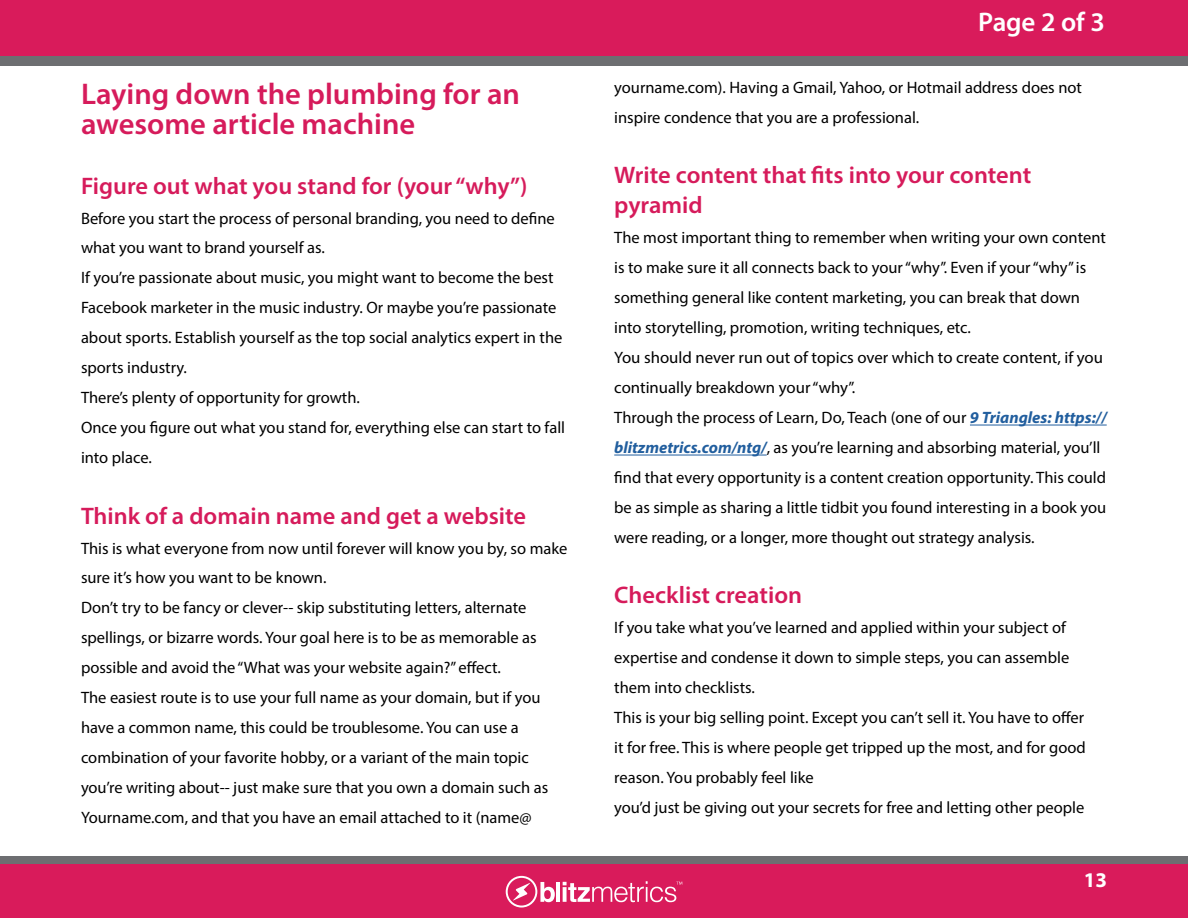
<style>
.page{position:relative;width:1188px;height:918px;background:#fff}
.page>*{position:absolute;margin:0;border:0;box-sizing:border-box;transform-origin:0 0}
.t1{font:600 30px/30px "Myriad Pro";color:#d61b5b}
.t2{font:600 27px "Myriad Pro";letter-spacing:-.01em;color:#fff}
.t3{font:600 24px/30px "Myriad Pro";color:#d61b5b}
.t4{font:700 21px "Myriad Pro";color:#fff}
.t5{font:16.5px/30px "Myriad Pro";color:#000}
.s1{font-weight:700;font-style:italic;color:#215e9e}
</style>
<div class="page">
<div style="left:0;top:856px;width:1188px;height:62px;background:#6d6e71"></div>
<div style="left:0;top:864px;width:1188px;height:54px;background:#d91b5b"></div>
<div style="left:0;top:56px;width:1188px;height:10px;background:#6d6e71"></div>
<div style="left:0;top:0;width:1188px;height:56px;background:#d91b5b"></div>
<hr style="left:970px;top:425px;width:137px;height:1px;background:#215e9e">
<hr style="left:614px;top:455px;width:153px;height:1px;background:#215e9e">
<svg style="left:506px;top:876px;width:49px;height:32px"></svg>
<hr style="left:556px;top:882px;width:4px;height:20px;background:#fff">
<svg style="left:563px;top:881px;width:119px;height:21px"></svg>
<h1 class="t1" style="left:81px;top:78px;width:441px">Laying down the plumbing for an awesome article machine</h1>
<h3 class="t3" style="left:81px;top:170px;width:448px">Figure out what you stand for (your “why”)</h3>
<p class="t5" style="left:81px;top:203px;width:486px">Before you start the process of personal branding, you need to define what you want to brand yourself as.<br>If you’re passionate about music, you might want to become the best Facebook marketer in the music industry. Or maybe you’re passionate about sports. Establish yourself as the top social analytics expert in the sports industry.<br>There’s plenty of opportunity for growth.<br>Once you figure out what you stand for, everything else can start to fall into place.</p>
<h3 class="t3" style="left:81px;top:500px;width:447px">Think of a domain name and get a website</h3>
<p class="t5" style="left:81px;top:533px;width:488px">This is what everyone from now until forever will know you by, so make sure it’s how you want to be known.<br>Don’t try to be fancy or clever-- skip substituting letters, alternate spellings, or bizarre words. Your goal here is to be as memorable as possible and avoid the “What was your website again?” effect.<br>The easiest route is to use your full name as your domain, but if you have a common name, this could be troublesome. You can use a combination of your favorite hobby, or a variant of the main topic you’re writing about-- just make sure that you own a domain such as Yourname.com, and that you have an email attached to it (name@</p>
<h2 class="t2" style="left:978px;top:5px;width:128px">Page 2 of 3</h2>
<p class="t5" style="left:614px;top:73px;width:469px">yourname.com). Having a Gmail, Yahoo, or Hotmail address does not inspire condence that you are a professional.</p>
<h3 class="t3" style="left:614px;top:160px;width:419px">Write content that fits into your content pyramid</h3>
<p class="t5" style="left:614px;top:223px;width:494px">The most important thing to remember when writing your own content is to make sure it all connects back to your “why”. Even if your “why” is something general like content marketing, you can break that down into storytelling, promotion, writing techniques, etc.<br>You should never run out of topics over which to create content, if you continually breakdown your “why”.<br>Through the process of Learn, Do, Teach (one of our <span class="s1">9 Triangles: https:// blitzmetrics.com/ntg/</span>, as you’re learning and absorbing material, you’ll find that every opportunity is a content creation opportunity. This could be as simple as sharing a little tidbit you found interesting in a book you were reading, or a longer, more thought out strategy analysis.</p>
<h3 class="t3" style="left:614px;top:580px;width:189px">Checklist creation</h3>
<p class="t5" style="left:614px;top:613px;width:473px">If you take what you’ve learned and applied within your subject of expertise and condense it down to simple steps, you can assemble them into checklists.<br>This is your big selling point. Except you can’t sell it. You have to offer it for free. This is where people get tripped up the most, and for good reason. You probably feel like<br>you’d just be giving out your secrets for free and letting other people</p>
<p class="t4" style="left:1084px;top:867px;width:25px">13</p>
</div>
